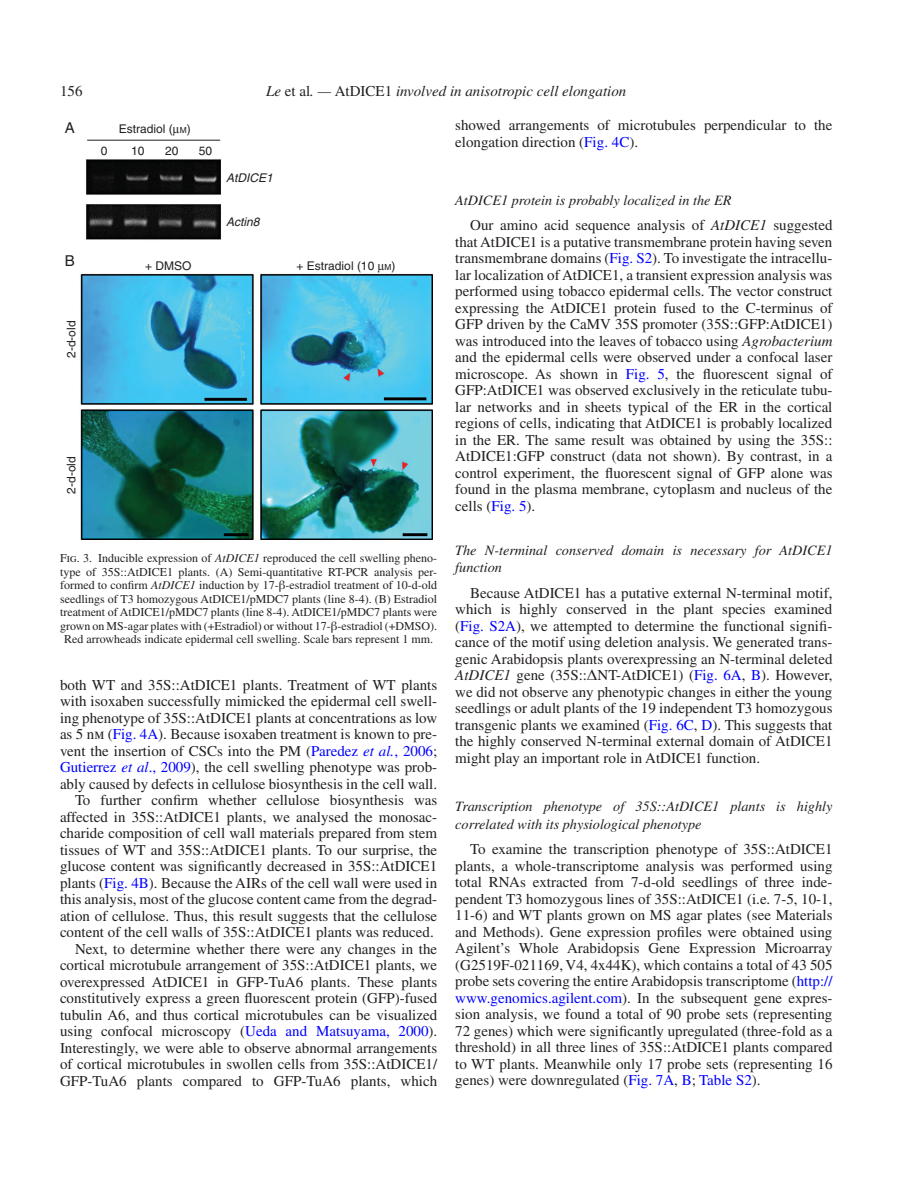
<style>
.page{position:relative;width:918px;height:1186px;background:#fff}
.page>*{position:absolute;margin:0;border:0;box-sizing:border-box;transform-origin:0 0}
.t1{font:15px/16.5px "Times LT Std";color:#231f20;text-align:justify}
.t2{font:italic 15px "Times LT Std";color:#231f20}
.t3{font:15px "Helvetica";color:#231f20}
.t4{font:italic 14.25px/17.2px "Times LT Std";color:#231f20}
.t5{font:12px/13.5px "Times LT Std";color:#231f20;text-align:center}
.t6{font:12px/22.4px "Helvetica";color:#231f20}
.t7{font:italic 12px "Helvetica";color:#231f20}
.s1{font-style:normal}
.s2{font-size:8.4px}
.s3{font-style:italic}
.s4{font-family:"Gandhari Unicode"}
.s5{color:#00f}
.s6{font-style:italic;color:#00f}
</style>
<div class="page">
<img style="left:80px;top:159px;width:352px;height:380px">
<hr style="left:87px;top:140px;width:133px;height:1px;background:#231f20">
<svg style="left:378px;top:264px;width:6px;height:9px"></svg>
<p class="t1" style="left:60px;top:83px;width:24px">156</p>
<p class="t2" style="left:266px;top:83px;width:362px">Le <span class="s1">et al</span>. — <span class="s1">AtDICE1</span> involved in anisotropic cell elongation</p>
<p class="t3" style="left:65px;top:119px;width:12px">A</p>
<p class="t3" style="left:65px;top:252px;width:12px">B</p>
<p class="t6" style="left:60px;top:358px;width:39px;rotate:-90deg">2-d-old</p>
<p class="t6" style="left:165px;top:118px;width:27px;text-indent:-46px">Estradiol ( <span class="s2">M</span>)<br>20</p>
<p class="t6" style="left:101px;top:140px;width:8px">0</p>
<p class="t6" style="left:131px;top:140px;width:15px">10</p>
<p class="t6" style="left:199px;top:140px;width:15px">50</p>
<p class="t6" style="left:145px;top:255px;width:48px">+ DMSO</p>
<p class="t7" style="left:226px;top:171px;width:48px">AtDICE1</p>
<p class="t7" style="left:226px;top:215px;width:35px">Actin8</p>
<p class="t6" style="left:297px;top:255px;width:100px">+ Estradiol (10 <span class="s2">M</span>)</p>
<p class="t6" style="left:60px;top:493px;width:39px;rotate:-90deg">2-d-old</p>
<p class="t5" style="left:60px;top:551px;width:379px">Fig. 3. Inducible expression of <span class="s3">AtDICE1</span> reproduced the cell swelling pheno&shy;type of 35S::AtDICE1 plants. (A) Semi-quantitative RT-PCR analysis per&shy;formed to confirm <span class="s3">AtDICE1</span> induction by 17-<span class="s4">β</span>-estradiol treatment of 10-d-old seedlings of T3 homozygous AtDICE1/pMDC7 plants (line 8-4). (B) Estradiol treatment of AtDICE1/pMDC7 plants (line 8-4). AtDICE1/pMDC7 plants were grown on MS-agar plates with (+Estradiol) or without 17-<span class="s4">β</span>-estradiol (+DMSO).<br>Red arrowheads indicate epidermal cell swelling. Scale bars represent 1 mm.</p>
<p class="t1" style="left:60px;top:676px;width:379px;text-align:right">both WT and 35S::AtDICE1 plants. Treatment of WT plants with isoxaben successfully mimicked the epidermal cell swell&shy;ing phenotype of 35S::AtDICE1 plants at concentrations as low as 5 nm (<span class="s5">Fig. 4A</span>). Because isoxaben treatment is known to pre&shy;vent the insertion of CSCs into the PM (<span class="s5">Paredez</span> <span class="s6">et al.</span><span class="s5">, 2006</span>; <span class="s5">Gutierrez</span> <span class="s6">et al</span><span class="s5">., 2009</span>), the cell swelling phenotype was prob&shy;ably caused by defects in cellulose biosynthesis in the cell wall.<br>To further confirm whether cellulose biosynthesis was affected in 35S::AtDICE1 plants, we analysed the monosac&shy;charide composition of cell wall materials prepared from stem tissues of WT and 35S::AtDICE1 plants. To our surprise, the glucose content was significantly decreased in 35S::AtDICE1 plants (<span class="s5">Fig. 4B</span>). Because the AIRs of the cell wall were used in this analysis, most of the glucose content came from the degrad&shy;ation of cellulose. Thus, this result suggests that the cellulose content of the cell walls of 35S::AtDICE1 plants was reduced.<br>Next, to determine whether there were any changes in the cortical microtubule arrangement of 35S::AtDICE1 plants, we overexpressed AtDICE1 in GFP-TuA6 plants. These plants constitutively express a green fluorescent protein (GFP)-fused tubulin A6, and thus cortical microtubules can be visualized using confocal microscopy (<span class="s5">Ueda and Matsuyama, 2000</span>).<br>Interestingly, we were able to observe abnormal arrangements of cortical microtubules in swollen cells from 35S::AtDICE1/ GFP-TuA6 plants compared to GFP-TuA6 plants, which</p>
<p class="t1" style="left:455px;top:117px;width:379px">showed arrangements of microtubules perpendicular to the elongation direction (<span class="s5">Fig. 4C</span>).</p>
<p class="t4" style="left:455px;top:191px;width:278px">AtDICE1 protein is probably localized in the ER</p>
<p class="t1" style="left:455px;top:217px;width:379px;text-indent:15px">Our amino acid sequence analysis of <span class="s3">AtDICE1</span> suggested that AtDICE1 is a putative transmembrane protein having seven transmembrane domains (<span class="s5">Fig. S2</span>). To investigate the intracellu&shy;lar localization of AtDICE1, a transient expression analysis was performed using tobacco epidermal cells. The vector construct expressing the AtDICE1 protein fused to the C-terminus of GFP driven by the CaMV 35S promoter (35S::GFP:AtDICE1) was introduced into the leaves of tobacco using <span class="s3">Agrobacterium </span>and the epidermal cells were observed under a confocal laser microscope. As shown in <span class="s5">Fig. 5</span>, the fluorescent signal of GFP:AtDICE1 was observed exclusively in the reticulate tubu&shy;lar networks and in sheets typical of the ER in the cortical regions of cells, indicating that AtDICE1 is probably localized in the ER. The same result was obtained by using the 35S::<br>AtDICE1:GFP construct (data not shown). By contrast, in a control experiment, the fluorescent signal of GFP alone was found in the plasma membrane, cytoplasm and nucleus of the cells (<span class="s5">Fig. 5</span>).</p>
<p class="t4" style="left:455px;top:541px;width:379px">The N-terminal conserved domain is necessary for AtDICE1 function</p>
<p class="t1" style="left:455px;top:584px;width:379px;text-indent:15px">Because AtDICE1 has a putative external N-terminal motif, which is highly conserved in the plant species examined (<span class="s5">Fig. S2A</span>), we attempted to determine the functional signifi&shy;cance of the motif using deletion analysis. We generated trans&shy;genic Arabidopsis plants overexpressing an N-terminal deleted <span class="s3">AtDICE1</span> gene (35S::<span class="s4">Δ</span>NT-AtDICE1) (<span class="s5">Fig. 6A</span>, <span class="s5">B</span>). However, we did not observe any phenotypic changes in either the young seedlings or adult plants of the 19 independent T3 homozygous transgenic plants we examined (<span class="s5">Fig. 6C</span>, <span class="s5">D</span>). This suggests that the highly conserved N-terminal external domain of AtDICE1 might play an important role in AtDICE1 function.</p>
<p class="t4" style="left:455px;top:798px;width:379px">Transcription phenotype of 35S::AtDICE1 plants is highly correlated with its physiological phenotype</p>
<p class="t1" style="left:455px;top:841px;width:379px;text-indent:15px">To examine the transcription phenotype of 35S::AtDICE1 plants, a whole-transcriptome analysis was performed using total RNAs extracted from 7-d-old seedlings of three inde&shy;pendent T3 homozygous lines of 35S::AtDICE1 (i.e. 7-5, 10-1, 11-6) and WT plants grown on MS agar plates (see Materials and Methods). Gene expression profiles were obtained using Agilent’s Whole Arabidopsis Gene Expression Microarray (G2519F-021169, V4, 4x44K), which contains a total of 43 505 probe sets covering the entire Arabidopsis transcriptome (<span class="s5">http:// www.genomics.agilent.com</span>). In the subsequent gene expres&shy;sion analysis, we found a total of 90 probe sets (representing 72 genes) which were significantly upregulated (three-fold as a threshold) in all three lines of 35S::AtDICE1 plants compared to WT plants. Meanwhile only 17 probe sets (representing 16 genes) were downregulated (<span class="s5">Fig. 7A</span>, <span class="s5">B</span>; <span class="s5">Table S2</span>).</p>
</div>
